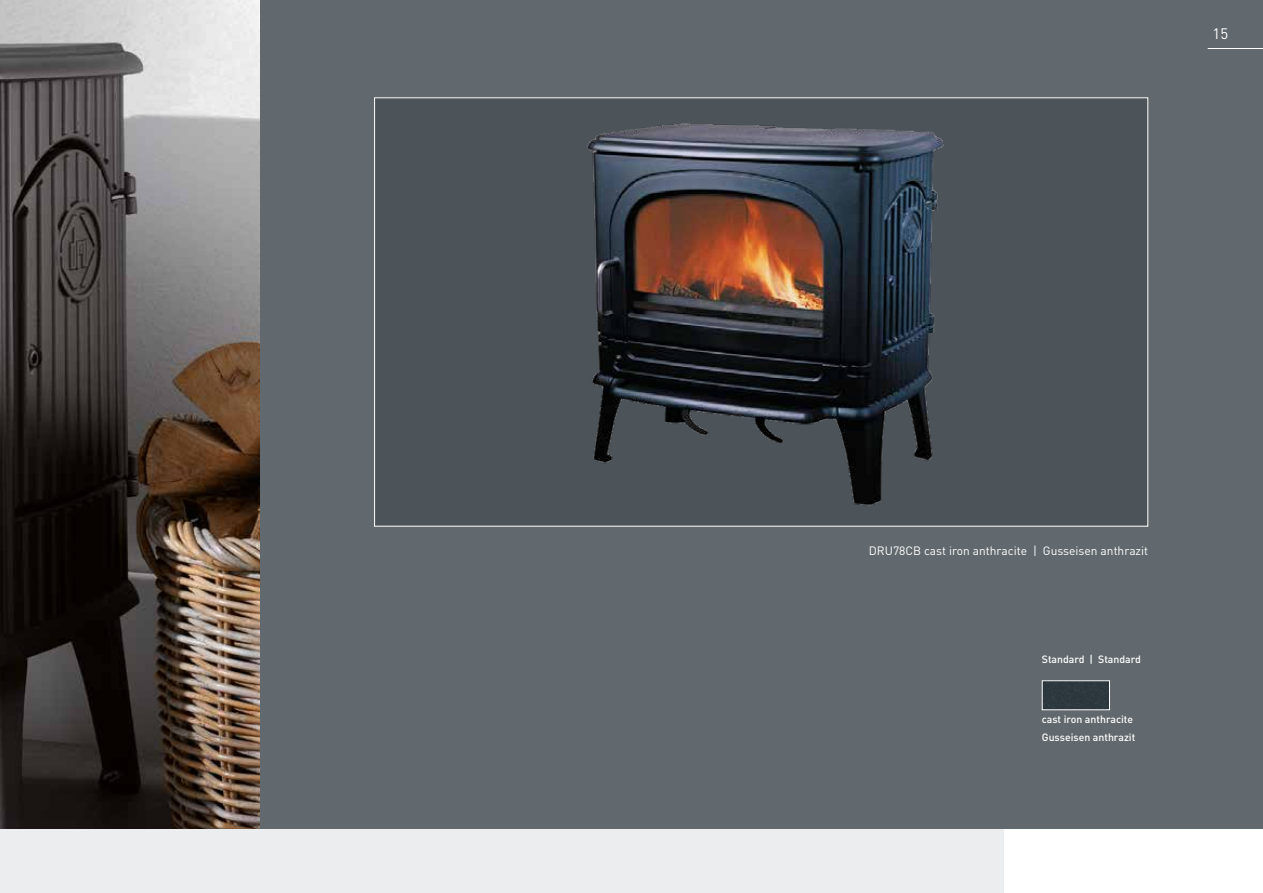
<style>
.page{position:relative;width:1263px;height:893px;background:#fff}
.page>*{position:absolute;margin:0;border:0;box-sizing:border-box;transform-origin:0 0}
.t1{font:15px "DIN Pro";color:#fff}
.t2{font:12px "DIN Pro";color:#fff}
.t3{font:500 10.5px/18px "DIN Pro";color:#fff}
</style>
<div class="page">
<div style="left:0;top:0;width:1263px;height:838px;background:#61696e"></div>
<img style="left:0;top:0;width:259px;height:829px">
<div style="left:375px;top:98px;width:773px;height:428px;background:#4d5459"></div>
<img style="left:587px;top:123px;width:357px;height:383px">
<div style="left:1042px;top:680px;width:68px;height:30px;border:1px solid #fff"></div>
<div style="left:0;top:829px;width:1263px;height:64px;background:#fff"></div>
<div style="left:0;top:829px;width:1003px;height:64px;background:#ebedef"></div>
<hr style="left:1208px;top:48px;width:55px;height:1px;background:#fff">
<h1 class="t1" style="left:1212px;top:23px;width:17px">15</h1>
<p class="t2" style="left:869px;top:543px;width:281px">DRU78CB cast iron anthracite | Gusseisen anthrazit</p>
<p class="t3" style="left:1042px;top:649px;width:101px">Standard | Standard</p>
<p class="t3" style="left:1042px;top:709px;width:95px">cast iron anthracite<br>Gusseisen anthrazit</p>
</div>
